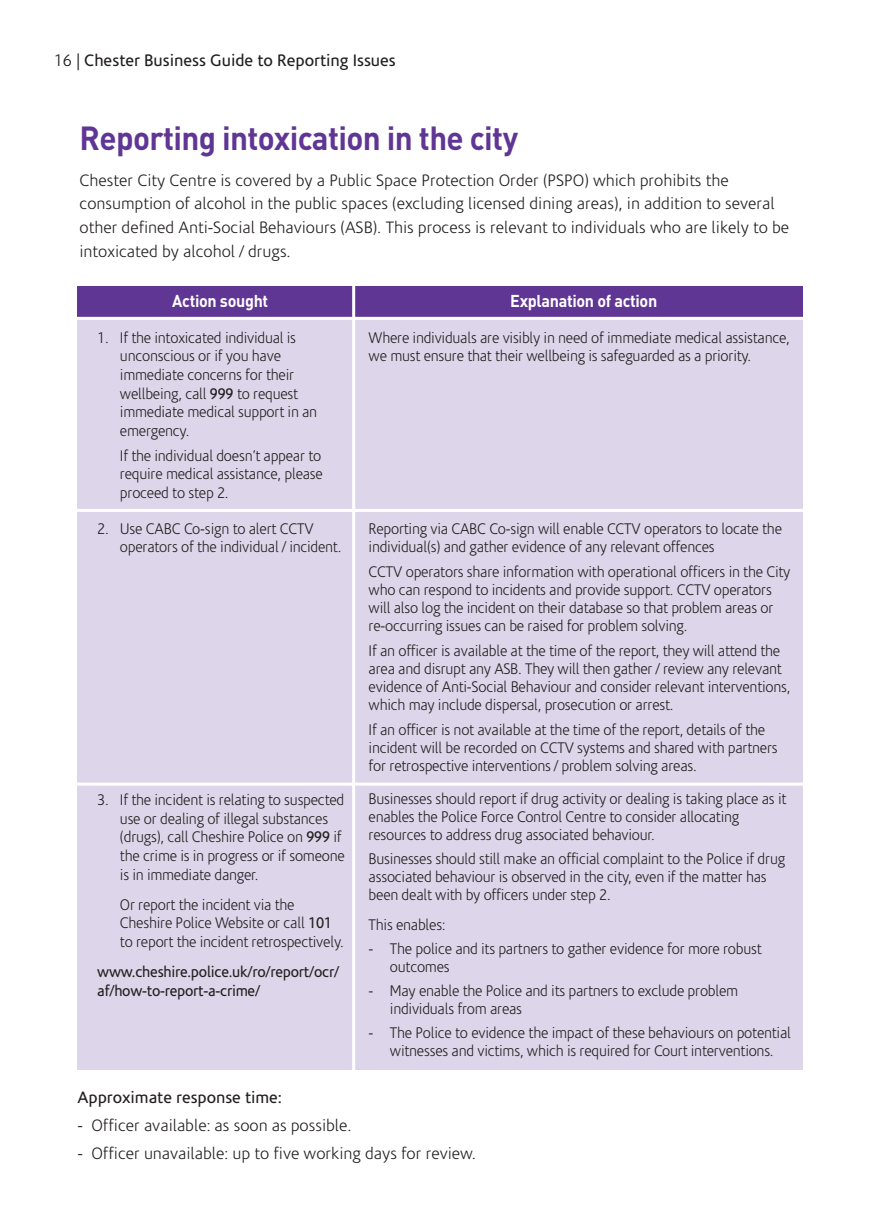
<style>
.page{position:relative;width:874px;height:1225px;background:#fff}
.page>*{position:absolute;margin:0;border:0;box-sizing:border-box;transform-origin:0 0}
.t1{font:700 33px "DIN";letter-spacing:-.02em;color:#603695;scale:.95 1}
.t2{font:700 17px "DIN";letter-spacing:-.02em;color:#fff;scale:.95 1}
.t3{font:16.8px "Corisande";color:#231f20}
.t4{font:300 16.6px/23.8px "Corisande";color:#231f20}
.t5{font:16.6px "Corisande";color:#231f20}
.t6{font:300 15.6px/18.2px "Corisande";letter-spacing:-.015em;color:#231f20;scale:.95 1}
.t7{font:15.6px/18.6px "Corisande";letter-spacing:-.015em;color:#231f20;scale:.95 1}
.s1{font-weight:300}
.s2{font-weight:400}
</style>
<div class="page">
<div style="left:77px;top:286px;width:725px;height:31px;background:#603695"></div>
<div style="left:77px;top:318px;width:725px;height:751px;background:#ddd6ea"></div>
<hr style="left:352px;top:281px;width:3px;height:791px;background:#fff">
<hr style="left:61px;top:782px;width:750px;height:3px;background:#fff">
<hr style="left:62px;top:509px;width:751px;height:3px;background:#fff">
<hr style="left:64px;top:317px;width:750px;height:3px;background:#fff">
<p class="t3" style="left:54px;top:51px;width:343px"><span class="s1">16 |</span> Chester Business Guide to Reporting Issues</p>
<h1 class="t1" style="left:80px;top:119px;width:463px">Reporting intoxication in the city</h1>
<p class="t4" style="left:80px;top:169px;width:710px">Chester City Centre is covered by a Public Space Protection Order (PSPO) which prohibits the consumption of alcohol in the public spaces (excluding licensed dining areas), in addition to several other defined Anti-Social Behaviours (ASB). This process is relevant to individuals who are likely to be intoxicated by alcohol / drugs.</p>
<p class="t2" style="left:172px;top:291px;width:102px">Action sought</p>
<p class="t2" style="left:510px;top:291px;width:156px">Explanation of action</p>
<p class="t6" style="left:120px;top:329px;width:209px;text-indent:-23px">1. If the intoxicated individual is unconscious or if you have immediate concerns for their wellbeing, call <span class="s2">999</span> to request immediate medical support in an emergency.</p>
<p class="t6" style="left:120px;top:446px;width:215px;text-align:justify">If the individual doesn’t appear to require medical assistance, please proceed to step 2.</p>
<p class="t6" style="left:120px;top:519px;width:234px;text-indent:-23px">2. Use CABC Co-sign to alert CCTV operators of the individual / incident.</p>
<p class="t6" style="left:120px;top:790px;width:238px;text-indent:-23px">3. If the incident is relating to suspected use or dealing of illegal substances (drugs), call Cheshire Police on <span class="s2">999</span> if the crime is in progress or if someone is in immediate danger.</p>
<p class="t6" style="left:120px;top:895px;width:237px">Or report the incident via the<br>Cheshire Police Website or call <span class="s2">101 </span>to report the incident retrospectively.</p>
<p class="t7" style="left:97px;top:962px;width:256px">www.cheshire.police.uk/ro/report/ocr/ af/how-to-report-a-crime/</p>
<p class="t6" style="left:368px;top:329px;width:445px">Where individuals are visibly in need of immediate medical assistance, we must ensure that their wellbeing is safeguarded as a priority.</p>
<p class="t6" style="left:368px;top:520px;width:436px">Reporting via CABC Co-sign will enable CCTV operators to locate the individual(s) and gather evidence of any relevant offences</p>
<p class="t6" style="left:368px;top:563px;width:445px">CCTV operators share information with operational officers in the City who can respond to incidents and provide support. CCTV operators will also log the incident on their database so that problem areas or re-occurring issues can be raised for problem solving.</p>
<p class="t6" style="left:368px;top:642px;width:445px">If an officer is available at the time of the report, they will attend the area and disrupt any ASB. They will then gather / review any relevant evidence of Anti-Social Behaviour and consider relevant interventions, which may include dispersal, prosecution or arrest.</p>
<p class="t6" style="left:368px;top:721px;width:432px">If an officer is not available at the time of the report, details of the incident will be recorded on CCTV systems and shared with partners for retrospective interventions / problem solving areas.</p>
<p class="t6" style="left:368px;top:790px;width:441px">Businesses should report if drug activity or dealing is taking place as it enables the Police Force Control Centre to consider allocating resources to address drug associated behaviour.</p>
<p class="t6" style="left:368px;top:850px;width:439px">Businesses should still make an official complaint to the Police if drug associated behaviour is observed in the city, even if the matter has been dealt with by officers under step 2.</p>
<p class="t6" style="left:368px;top:916px;width:82px">This enables:</p>
<p class="t6" style="left:390px;top:940px;width:392px;text-indent:-21px">- The police and its partners to gather evidence for more robust outcomes</p>
<p class="t6" style="left:390px;top:981px;width:368px;text-indent:-21px">- May enable the Police and its partners to exclude problem individuals from areas</p>
<p class="t6" style="left:368px;top:1023px;width:446px;text-align:center">- The Police to evidence the impact of these behaviours on potential witnesses and victims, which is required for Court interventions.</p>
<p class="t5" style="left:77px;top:1088px;width:206px">Approximate response time:</p>
<p class="t4" style="left:77px;top:1114px;width:275px">- Officer available: as soon as possible.</p>
<p class="t4" style="left:77px;top:1142px;width:400px">- Officer unavailable: up to five working days for review.</p>
</div>
